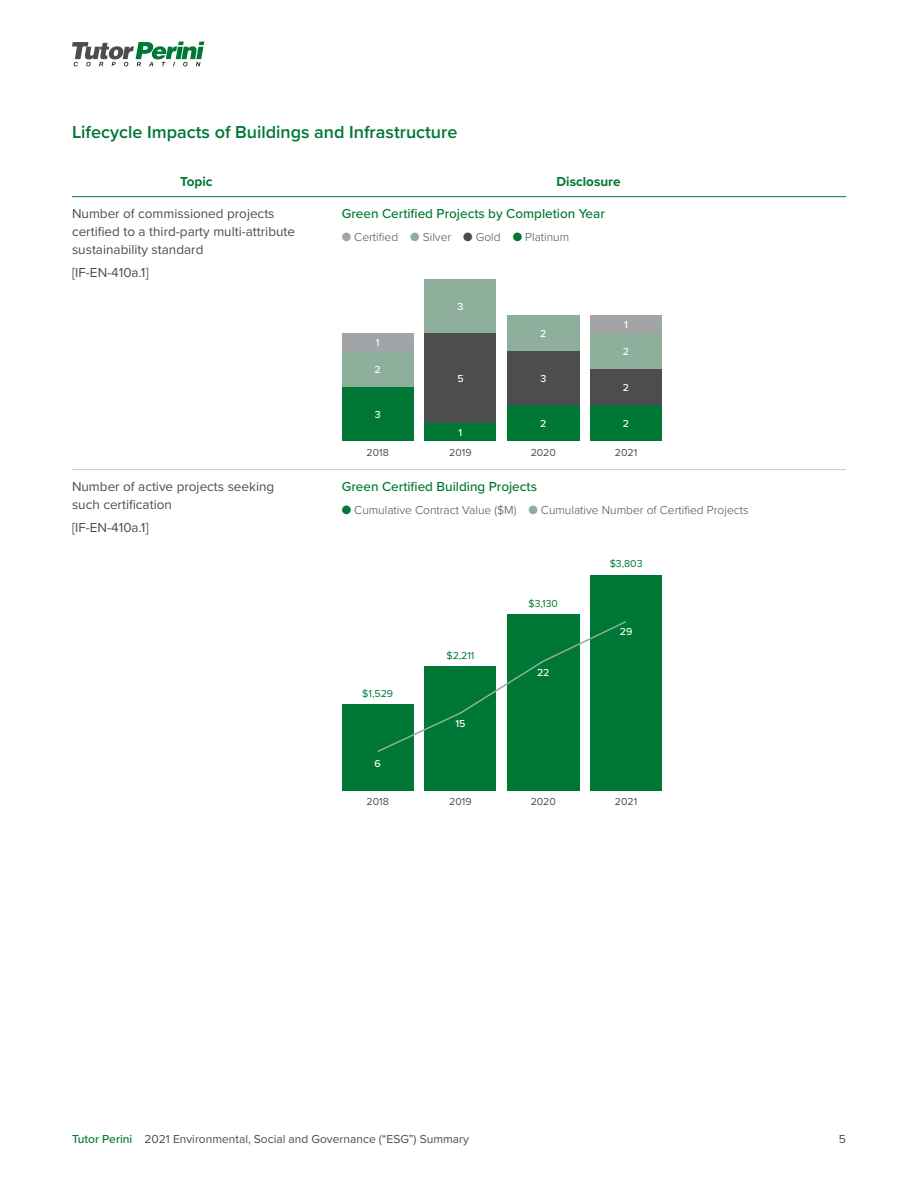
<style>
.page{position:relative;width:918px;height:1188px;background:#fff}
.page>*{position:absolute;margin:0;border:0;box-sizing:border-box;transform-origin:0 0}
.t1{font:600 18px "Proxima Nova";color:#007835}
.t2{font:13.5px/18px "Proxima Nova";color:#4d4d4f}
.t3{font:500 13.5px "Proxima Nova";color:#007835}
.t4{font:700 13.5px "Proxima Nova";color:#007835}
.t5{font:300 12px "Proxima Nova";color:#4d4d4f}
.t6{font:12px "Proxima Nova";color:#4d4d4f}
.t7{font:10.5px "Proxima Nova";color:#4d4d4f}
.t8{font:10.5px "Proxima Nova";color:#007835}
.t9{font:500 10.5px "Proxima Nova";color:#fff}
.s1{color:#a2a4a7}
.s2{color:#8eaf9b}
.s3{color:#007835}
.s4{font-weight:500;color:#007835}
</style>
<div class="page">
<svg style="left:72px;top:42px;width:132px;height:24px"></svg>
<hr style="left:72px;top:196px;width:259px;height:1px;background:#007835">
<hr style="left:331px;top:196px;width:515px;height:1px;background:#007835">
<hr style="left:72px;top:469px;width:259px;height:1px;background:#c5c7c9">
<hr style="left:331px;top:469px;width:515px;height:1px;background:#c5c7c9">
<div style="left:342px;top:387px;width:72px;height:54px;background:#007835"></div>
<div style="left:342px;top:351px;width:72px;height:36px;background:#8eaf9b"></div>
<div style="left:342px;top:333px;width:72px;height:18px;background:#a2a4a7"></div>
<div style="left:424px;top:423px;width:72px;height:18px;background:#007835"></div>
<div style="left:424px;top:333px;width:72px;height:90px;background:#4d4d4f"></div>
<div style="left:424px;top:279px;width:72px;height:54px;background:#8eaf9b"></div>
<div style="left:507px;top:405px;width:72px;height:36px;background:#007835"></div>
<div style="left:507px;top:351px;width:72px;height:54px;background:#4d4d4f"></div>
<div style="left:507px;top:315px;width:72px;height:36px;background:#8eaf9b"></div>
<div style="left:590px;top:405px;width:72px;height:36px;background:#007835"></div>
<div style="left:590px;top:369px;width:72px;height:36px;background:#4d4d4f"></div>
<div style="left:590px;top:333px;width:72px;height:36px;background:#8eaf9b"></div>
<div style="left:590px;top:315px;width:72px;height:18px;background:#a2a4a7"></div>
<div style="left:342px;top:705px;width:72px;height:86px;background:#007835"></div>
<div style="left:424px;top:666px;width:72px;height:125px;background:#007835"></div>
<div style="left:507px;top:614px;width:72px;height:177px;background:#007835"></div>
<div style="left:590px;top:575px;width:72px;height:216px;background:#007835"></div>
<svg style="left:376px;top:620px;width:251px;height:133px"></svg>
<h1 class="t1" style="left:72px;top:119px;width:387px">Lifecycle Impacts of Buildings and Infrastructure</h1>
<p class="t4" style="left:180px;top:172px;width:34px">Topic</p>
<p class="t4" style="left:557px;top:172px;width:66px">Disclosure</p>
<p class="t2" style="left:72px;top:204px;width:225px">Number of commissioned projects certified to a third-party multi-attribute sustainability standard</p>
<p class="t2" style="left:72px;top:263px;width:78px">[IF-EN-410a.1]</p>
<p class="t3" style="left:342px;top:203px;width:265px">Green Certified Projects by Completion Year</p>
<p class="t5" style="left:342px;top:228px;width:229px"><span class="s1">●</span> Certified <span class="s2">●</span> Silver ● Gold <span class="s3">●</span> Platinum</p>
<p class="t9" style="left:376px;top:334px;width:5px">1</p>
<p class="t9" style="left:375px;top:361px;width:8px">2</p>
<p class="t9" style="left:375px;top:406px;width:7px">3</p>
<p class="t9" style="left:458px;top:298px;width:7px">3</p>
<p class="t9" style="left:457px;top:370px;width:8px">5</p>
<p class="t9" style="left:459px;top:424px;width:5px">1</p>
<p class="t9" style="left:540px;top:325px;width:8px">2</p>
<p class="t9" style="left:540px;top:370px;width:7px">3</p>
<p class="t9" style="left:540px;top:415px;width:8px">2</p>
<p class="t9" style="left:624px;top:316px;width:5px">1</p>
<p class="t9" style="left:623px;top:343px;width:8px">2</p>
<p class="t9" style="left:623px;top:379px;width:8px">2</p>
<p class="t9" style="left:623px;top:415px;width:8px">2</p>
<p class="t2" style="left:72px;top:477px;width:204px">Number of active projects seeking such certification</p>
<p class="t2" style="left:72px;top:518px;width:78px">[IF-EN-410a.1]</p>
<p class="t7" style="left:367px;top:444px;width:24px">2018</p>
<p class="t7" style="left:449px;top:444px;width:24px">2019</p>
<p class="t7" style="left:531px;top:444px;width:27px">2020</p>
<p class="t7" style="left:615px;top:444px;width:24px">2021</p>
<p class="t3" style="left:342px;top:476px;width:197px">Green Certified Building Projects</p>
<p class="t5" style="left:342px;top:501px;width:408px"><span class="s3">●</span> Cumulative Contract Value ($M) <span class="s2">●</span> Cumulative Number of Certified Projects</p>
<p class="t8" style="left:362px;top:686px;width:32px">$1,529</p>
<p class="t9" style="left:375px;top:755px;width:8px">6</p>
<p class="t8" style="left:446px;top:647px;width:30px">$2,211</p>
<p class="t9" style="left:455px;top:716px;width:12px">15</p>
<p class="t8" style="left:529px;top:596px;width:31px">$3,130</p>
<p class="t9" style="left:537px;top:665px;width:14px">22</p>
<p class="t8" style="left:610px;top:556px;width:34px">$3,803</p>
<p class="t9" style="left:620px;top:624px;width:14px">29</p>
<p class="t7" style="left:367px;top:794px;width:24px">2018</p>
<p class="t7" style="left:449px;top:794px;width:24px">2019</p>
<p class="t7" style="left:531px;top:794px;width:27px">2020</p>
<p class="t7" style="left:615px;top:794px;width:24px">2021</p>
<p class="t6" style="left:72px;top:1131px;width:398px"><span class="s4">Tutor Perini</span> 2021 Environmental, Social and Governance (“ESG”) Summary</p>
<p class="t6" style="left:839px;top:1131px;width:9px">5</p>
</div>
